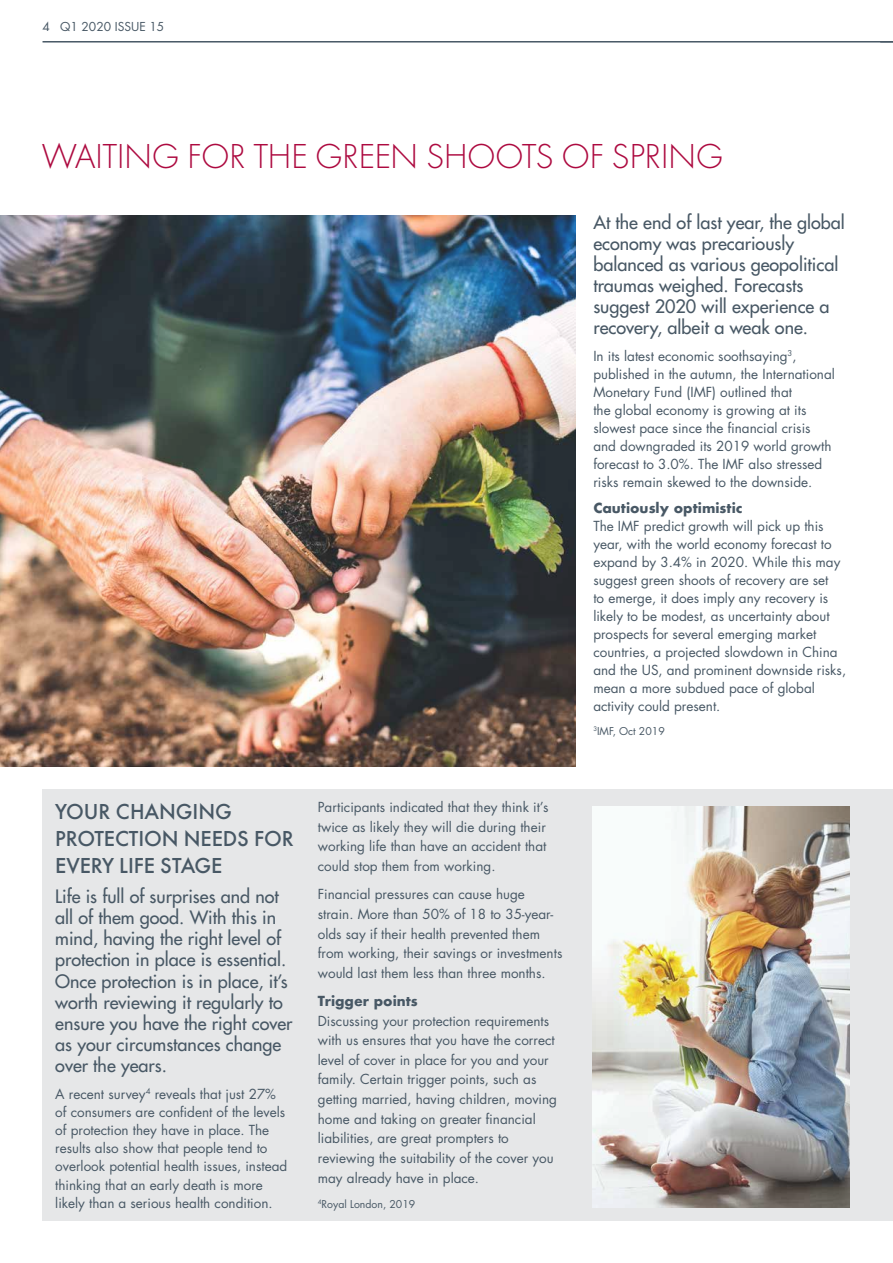
<style>
.page{position:relative;width:893px;height:1263px;background:#fff}
.page>*{position:absolute;margin:0;border:0;box-sizing:border-box;transform-origin:0 0}
.t1{font:300 36px "Futura T";letter-spacing:-.02em;color:#ad0a40}
.t2{font:500 22.5px/27.2px "Futura T";letter-spacing:-.005em;color:#485865}
.t3{font:18px/21.1px "Futura";color:#485865}
.t4{font:13.5px/18px "Futura";color:#485865}
.t5{font:700 13.5px "Futura";color:#485865}
.t6{font:12px "Futura";color:#485865}
.t7{font:10.5px "Futura";color:#485865}
</style>
<div class="page">
<hr style="left:43px;top:41px;width:850px;height:2px;background:#485865">
<div style="left:317px;top:789px;width:576px;height:431px;background:#e6e7e8"></div>
<img style="left:0;top:215px;width:575px;height:551px">
<img style="left:592px;top:807px;width:258px;height:401px">
<div style="left:43px;top:789px;width:532px;height:431px;background:#e6e7e8"></div>
<p class="t6" style="left:43px;top:18px;width:123px">4 Q1 2020 ISSUE 15</p>
<h1 class="t1" style="left:42px;top:135px;width:683px">WAITING FOR THE GREEN SHOOTS OF SPRING</h1>
<h2 class="t2" style="left:55px;top:798px;width:240px">YOUR CHANGING<br>PROTECTION NEEDS FOR<br>EVERY LIFE STAGE</h2>
<p class="t3" style="left:55px;top:885px;width:239px">Life is full of surprises and not all of them good. With this in mind, having the right level of protection in place is essential.<br>Once protection is in place, it’s worth reviewing it regularly to ensure you have the right cover as your circumstances change over the years.</p>
<p class="t4" style="left:55px;top:1084px;width:233px">A recent survey<sup>4</sup> reveals that just 27% of consumers are confident of the levels of protection they have in place. The results also show that people tend to overlook potential health issues, instead thinking that an early death is more likely than a serious health condition.</p>
<p class="t4" style="left:318px;top:797px;width:232px;line-height:19.6px">Participants indicated that they think it’s twice as likely they will die during their working life than have an accident that could stop them from working.</p>
<p class="t4" style="left:318px;top:884px;width:246px;line-height:19.6px">Financial pressures can cause huge strain. More than 50% of 18 to 35-year&shy;olds say if their health prevented them from working, their savings or investments would last them less than three months.</p>
<p class="t5" style="left:318px;top:991px;width:101px">Trigger points</p>
<p class="t4" style="left:318px;top:1010px;width:241px;line-height:19.6px">Discussing your protection requirements with us ensures that you have the correct level of cover in place for you and your family. Certain trigger points, such as getting married, having children, moving home and taking on greater financial liabilities, are great prompters to reviewing the suitability of the cover you may already have in place.</p>
<p class="t7" style="left:318px;top:1196px;width:99px"><sup>4</sup>Royal London, 2019</p>
<h3 class="t3" style="left:593px;top:212px;width:253px">At the end of last year, the global economy was precariously balanced as various geopolitical traumas weighed. Forecasts suggest 2020 will experience a recovery, albeit a weak one.</h3>
<p class="t4" style="left:593px;top:347px;width:243px">In its latest economic soothsaying<sup>3</sup>, published in the autumn, the International Monetary Fund (IMF) outlined that<br>the global economy is growing at its slowest pace since the financial crisis and downgraded its 2019 world growth forecast to 3.0%. The IMF also stressed risks remain skewed to the downside.</p>
<p class="t5" style="left:593px;top:498px;width:151px">Cautiously optimistic</p>
<p class="t4" style="left:593px;top:517px;width:254px">The IMF predict growth will pick up this year, with the world economy forecast to expand by 3.4% in 2020. While this may suggest green shoots of recovery are set<br>to emerge, it does imply any recovery is likely to be modest, as uncertainty about prospects for several emerging market countries, a projected slowdown in China and the US, and prominent downside risks, mean a more subdued pace of global activity could present.</p>
<p class="t7" style="left:593px;top:724px;width:73px"><sup>3</sup>IMF, Oct 2019</p>
</div>
